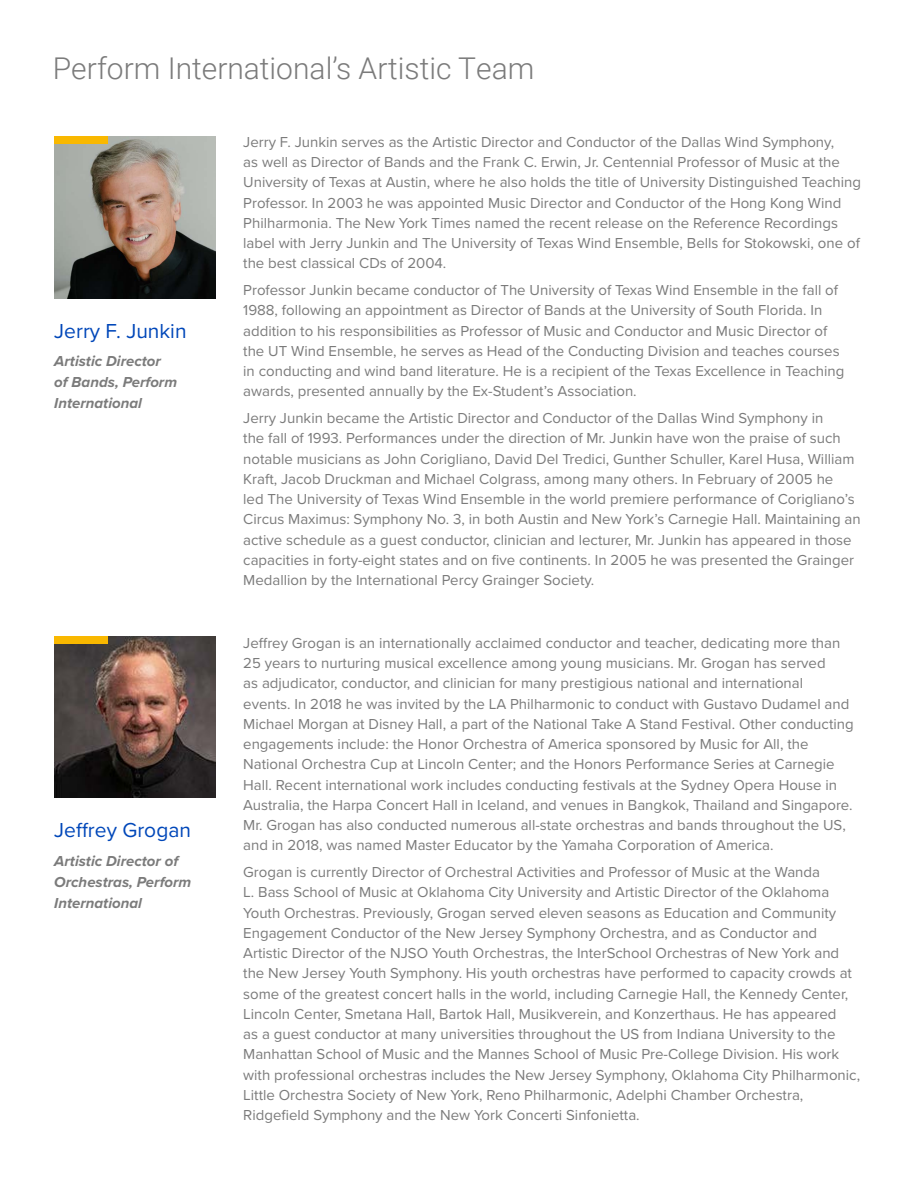
<style>
.page{position:relative;width:918px;height:1188px;background:#fff}
.page>*{position:absolute;margin:0;border:0;box-sizing:border-box;transform-origin:0 0}
.t1{font:300 30px "Roboto";color:#7b7b7b}
.t2{font:21px "Proxima Nova";color:#0047b9}
.t3{font:15px/20.2px "Proxima Nova";color:#7b7b7b}
.t4{font:italic 700 15px/21px "Proxima Nova";color:#7b7b7b}
</style>
<div class="page">
<img style="left:54px;top:636px;width:162px;height:162px">
<div style="left:54px;top:636px;width:54px;height:8px;background:#f9b800"></div>
<img style="left:54px;top:136px;width:162px;height:162px">
<div style="left:54px;top:137px;width:54px;height:7px;background:#f9b800"></div>
<h1 class="t1" style="left:53px;top:57px;width:483px">Perform International’s Artistic Team</h1>
<h2 class="t2" style="left:54px;top:322px;width:134px">Jerry F. Junkin</h2>
<p class="t4" style="left:54px;top:351px;width:124px">Artistic Director of Bands, Perform<br>International</p>
<h2 class="t2" style="left:54px;top:821px;width:138px">Jeffrey Grogan</h2>
<p class="t4" style="left:54px;top:851px;width:139px">Artistic Director of<br>Orchestras, Perform<br>International</p>
<p class="t3" style="left:243px;top:133px;width:619px">Jerry F. Junkin serves as the Artistic Director and Conductor of the Dallas Wind Symphony,<br>as well as Director of Bands and the Frank C. Erwin, Jr. Centennial Professor of Music at the University of Texas at Austin, where he also holds the title of University Distinguished Teaching Professor. In 2003 he was appointed Music Director and Conductor of the Hong Kong Wind Philharmonia. The New York Times named the recent release on the Reference Recordings label with Jerry Junkin and The University of Texas Wind Ensemble, Bells for Stokowski, one of the best classical CDs of 2004.</p>
<p class="t3" style="left:243px;top:281px;width:603px">Professor Junkin became conductor of The University of Texas Wind Ensemble in the fall of 1988, following an appointment as Director of Bands at the University of South Florida. In addition to his responsibilities as Professor of Music and Conductor and Music Director of the UT Wind Ensemble, he serves as Head of the Conducting Division and teaches courses in conducting and wind band literature. He is a recipient of the Texas Excellence in Teaching awards, presented annually by the Ex-Student’s Association.</p>
<p class="t3" style="left:243px;top:409px;width:619px">Jerry Junkin became the Artistic Director and Conductor of the Dallas Wind Symphony in<br>the fall of 1993. Performances under the direction of Mr. Junkin have won the praise of such notable musicians as John Corigliano, David Del Tredici, Gunther Schuller, Karel Husa, William Kraft, Jacob Druckman and Michael Colgrass, among many others. In February of 2005 he<br>led The University of Texas Wind Ensemble in the world premiere performance of Corigliano’s Circus Maximus: Symphony No. 3, in both Austin and New York’s Carnegie Hall. Maintaining an active schedule as a guest conductor, clinician and lecturer, Mr. Junkin has appeared in those capacities in forty-eight states and on five continents. In 2005 he was presented the Grainger Medallion by the International Percy Grainger Society.</p>
<p class="t3" style="left:243px;top:634px;width:612px">Jeffrey Grogan is an internationally acclaimed conductor and teacher, dedicating more than 25 years to nurturing musical excellence among young musicians. Mr. Grogan has served<br>as adjudicator, conductor, and clinician for many prestigious national and international events. In 2018 he was invited by the LA Philharmonic to conduct with Gustavo Dudamel and Michael Morgan at Disney Hall, a part of the National Take A Stand Festival. Other conducting engagements include: the Honor Orchestra of America sponsored by Music for All, the National Orchestra Cup at Lincoln Center; and the Honors Performance Series at Carnegie Hall. Recent international work includes conducting festivals at the Sydney Opera House in Australia, the Harpa Concert Hall in Iceland, and venues in Bangkok, Thailand and Singapore.<br>Mr. Grogan has also conducted numerous all-state orchestras and bands throughout the US, and in 2018, was named Master Educator by the Yamaha Corporation of America.</p>
<p class="t3" style="left:243px;top:863px;width:618px">Grogan is currently Director of Orchestral Activities and Professor of Music at the Wanda<br>L. Bass School of Music at Oklahoma City University and Artistic Director of the Oklahoma Youth Orchestras. Previously, Grogan served eleven seasons as Education and Community Engagement Conductor of the New Jersey Symphony Orchestra, and as Conductor and Artistic Director of the NJSO Youth Orchestras, the InterSchool Orchestras of New York and the New Jersey Youth Symphony. His youth orchestras have performed to capacity crowds at some of the greatest concert halls in the world, including Carnegie Hall, the Kennedy Center, Lincoln Center, Smetana Hall, Bartok Hall, Musikverein, and Konzerthaus. He has appeared<br>as a guest conductor at many universities throughout the US from Indiana University to the Manhattan School of Music and the Mannes School of Music Pre-College Division. His work with professional orchestras includes the New Jersey Symphony, Oklahoma City Philharmonic, Little Orchestra Society of New York, Reno Philharmonic, Adelphi Chamber Orchestra, Ridgefield Symphony and the New York Concerti Sinfonietta.</p>
</div>
